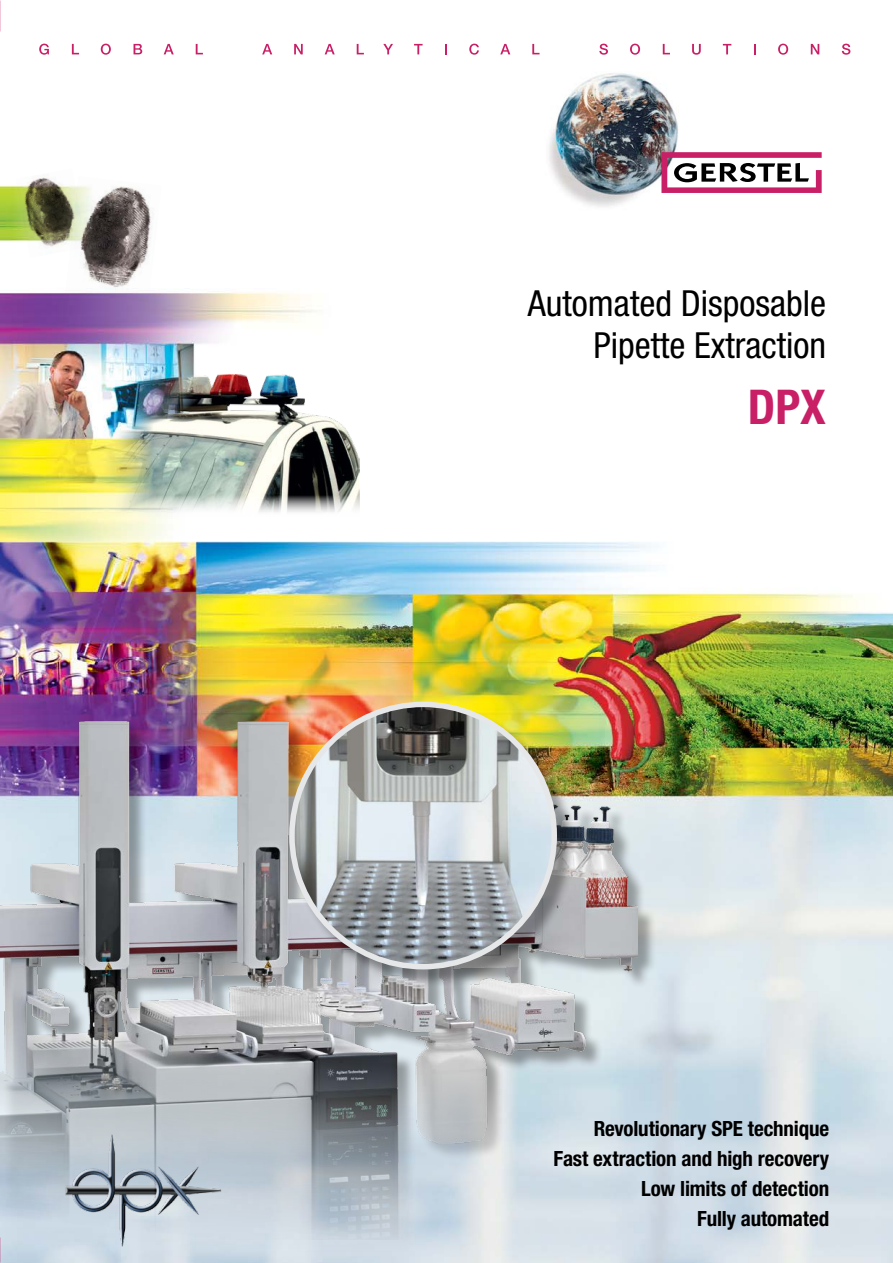
<style>
.page{position:relative;width:893px;height:1263px;background:#fff}
.page>*{position:absolute;margin:0;border:0;box-sizing:border-box;transform-origin:0 0}
.t1{font:700 condensed 48px "Helvetica Neue";color:#c81f66}
.t2{font:condensed 36px/42px "Helvetica Neue";color:#000;text-align:right}
.t3{font:700 condensed 21px/30px "Helvetica Neue";letter-spacing:-.005em;color:#000;text-align:right}
</style>
<div class="page">
<img style="left:0;top:44px;width:893px;height:1219px">
<img style="left:16px;top:169px;width:71px;height:89px">
<img style="left:540px;top:72px;width:140px;height:143px">
<hr style="left:444px;top:43px;width:4px;height:15px;background:#fff">
<svg style="left:752px;top:44px;width:5px;height:14px"></svg>
<svg style="left:38px;top:43px;width:15px;height:16px"></svg>
<svg style="left:70px;top:43px;width:13px;height:16px"></svg>
<svg style="left:98px;top:43px;width:16px;height:16px"></svg>
<svg style="left:131px;top:43px;width:15px;height:16px"></svg>
<svg style="left:160px;top:43px;width:18px;height:16px"></svg>
<svg style="left:193px;top:43px;width:12px;height:16px"></svg>
<svg style="left:262px;top:43px;width:18px;height:16px"></svg>
<svg style="left:294px;top:43px;width:15px;height:17px"></svg>
<svg style="left:324px;top:43px;width:18px;height:16px"></svg>
<svg style="left:357px;top:43px;width:12px;height:16px"></svg>
<svg style="left:381px;top:43px;width:18px;height:16px"></svg>
<svg style="left:413px;top:43px;width:14px;height:16px"></svg>
<svg style="left:445px;top:44px;width:2px;height:10px"></svg>
<svg style="left:466px;top:43px;width:15px;height:16px"></svg>
<svg style="left:496px;top:43px;width:17px;height:16px"></svg>
<svg style="left:528px;top:43px;width:13px;height:16px"></svg>
<svg style="left:599px;top:43px;width:14px;height:16px"></svg>
<svg style="left:629px;top:43px;width:16px;height:16px"></svg>
<svg style="left:662px;top:43px;width:13px;height:16px"></svg>
<svg style="left:691px;top:43px;width:14px;height:16px"></svg>
<svg style="left:721px;top:43px;width:14px;height:16px"></svg>
<svg style="left:774px;top:43px;width:16px;height:16px"></svg>
<svg style="left:807px;top:43px;width:14px;height:17px"></svg>
<svg style="left:838px;top:43px;width:14px;height:16px"></svg>
<svg style="left:661px;top:152px;width:161px;height:41px"></svg>
<img style="left:65px;top:176px;width:97px;height:126px">
<img style="left:111px;top:356px;width:248px;height:160px">
<div style="left:2px;top:723px;width:655px;height:533px;background:#000;opacity:.34"></div>
<img style="left:0;top:665px;width:638px;height:575px">
<div style="left:291px;top:704px;width:284px;height:284px;background:#000;opacity:.35"></div>
<img style="left:292px;top:704px;width:262px;height:263px;border-radius:131px">
<hr style="left:0;top:11px;width:1px;height:613px;background:#0095da">
<h2 class="t2" style="left:528px;top:282px;width:300px">Automated Disposable<br>Pipette Extraction</h2>
<h1 class="t1" style="left:748px;top:378px;width:80px">DPX</h1>
<p class="t3" style="left:553px;top:1113px;width:277px">Revolutionary SPE technique<br>Fast extraction and high recovery<br>Low limits of detection<br>Fully automated</p>
</div>
